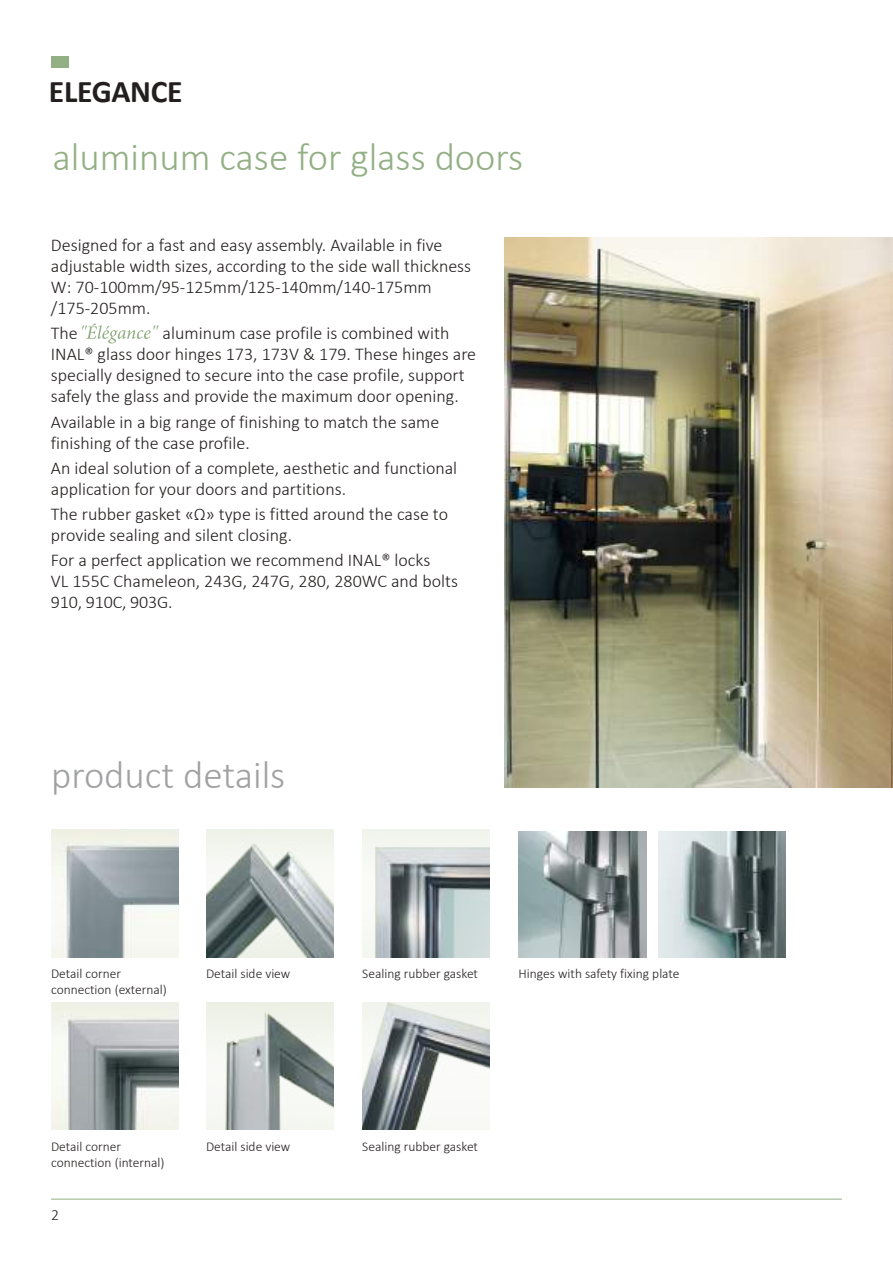
<style>
.page{position:relative;width:893px;height:1263px;background:#fff}
.page>*{position:absolute;margin:0;border:0;box-sizing:border-box;transform-origin:0 0}
.t1{font:300 39px "Calibri";color:#93b085}
.t2{font:300 39px "Calibri";color:#a0a1a3}
.t3{font:700 31.65px "Calibri";letter-spacing:-.01em;color:#241f1f}
.t4{font:300 18px/21px "Calibri";color:#241f1f}
.t5{font:300 15.75px "Calibri";color:#241f1f}
.t6{font:300 13.5px/16.2px "Calibri";color:#241f1f}
</style>
<div class="page">
<hr style="left:51px;top:1199px;width:791px;height:1px;background:#93b085">
<img style="left:505px;top:237px;width:388px;height:551px">
<img style="left:362px;top:829px;width:128px;height:128px">
<div style="left:51px;top:57px;width:18px;height:11px;background:#93b085"></div>
<img style="left:519px;top:831px;width:127px;height:127px">
<img style="left:658px;top:831px;width:128px;height:127px">
<img style="left:362px;top:1002px;width:128px;height:128px">
<img style="left:51px;top:830px;width:128px;height:127px">
<img style="left:206px;top:830px;width:128px;height:127px">
<img style="left:206px;top:1002px;width:128px;height:128px">
<img style="left:51px;top:1002px;width:128px;height:128px">
<svg style="left:82px;top:323px;width:77px;height:20px"></svg>
<h2 class="t3" style="left:49px;top:79px;width:135px">ELEGANCE</h2>
<h1 class="t1" style="left:52px;top:142px;width:472px">aluminum case for glass doors</h1>
<p class="t4" style="left:51px;top:236px;width:422px">Designed for a fast and easy assembly. Available in five adjustable width sizes, according to the side wall thickness W: 70-100mm/95-125mm/125-140mm/140-175mm /175-205mm.</p>
<p class="t4" style="left:51px;top:324px;width:28px">The</p>
<p class="t4" style="left:51px;top:324px;width:427px;text-indent:112px">aluminum case profile is combined with INAL® glass door hinges 173, 173V &amp; 179. These hinges are specially designed to secure into the case profile, support safely the glass and provide the maximum door opening.</p>
<p class="t4" style="left:51px;top:412px;width:390px">Available in a big range of finishing to match the same finishing of the case profile.</p>
<p class="t4" style="left:51px;top:458px;width:408px">An ideal solution of a complete, aesthetic and functional application for your doors and partitions.</p>
<p class="t4" style="left:51px;top:503px;width:399px">The rubber gasket «Ω» type is fitted around the case to provide sealing and silent closing.</p>
<p class="t4" style="left:51px;top:551px;width:409px">For a perfect application we recommend INAL® locks<br>VL 155C Chameleon, 243G, 247G, 280, 280WC and bolts<br>910, 910C, 903G.</p>
<h1 class="t2" style="left:51px;top:760px;width:236px">product details</h1>
<p class="t6" style="left:51px;top:966px;width:117px">Detail corner connection (external)</p>
<p class="t6" style="left:206px;top:966px;width:86px">Detail side view</p>
<p class="t6" style="left:519px;top:965px;width:162px">Ηinges with safety fixing plate</p>
<p class="t6" style="left:362px;top:966px;width:117px">Sealing rubber gasket</p>
<p class="t6" style="left:51px;top:1139px;width:72px">Detail corner</p>
<p class="t6" style="left:362px;top:1139px;width:117px">Sealing rubber gasket</p>
<p class="t6" style="left:51px;top:1155px;width:115px">connection (internal)</p>
<p class="t6" style="left:206px;top:1139px;width:86px">Detail side view</p>
<p class="t5" style="left:51px;top:1209px;width:9px">2</p>
</div>
